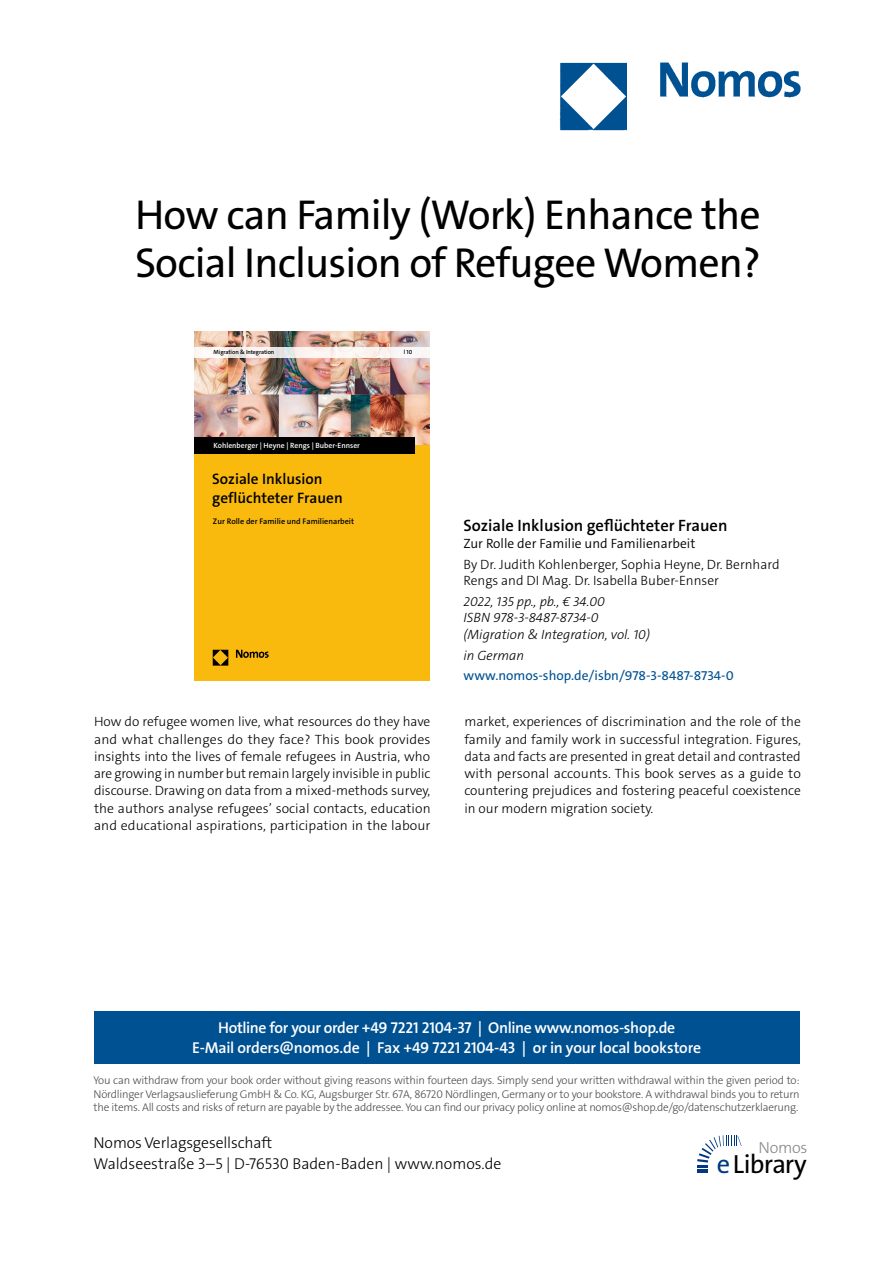
<style>
.page{position:relative;width:893px;height:1263px;background:#fff}
.page>*{position:absolute;margin:0;border:0;box-sizing:border-box;transform-origin:0 0}
.t1{font:42px/48px "The Sans Os F";letter-spacing:-.02em;color:#000}
.t2{font:26.4px "The Sans Os F";letter-spacing:-.03em;color:#000}
.t3{font:600 16.5px "The Sans C5";color:#000}
.t4{font:300 16.2px "The Sans Os F";letter-spacing:-.02em;color:#87888a}
.t5{font:600 15.75px/21px "The Sans Os F";letter-spacing:-.02em;color:#fff;text-align:center}
.t6{font:300 15.75px/21px "The Sans Os F";color:#000}
.t7{font:600 15.15px/18.5px "The Sans C5";color:#000}
.t8{font:300 13.5px/17.2px "The Sans C5";color:#000;text-align:justify}
.t9{font:italic 300 13.5px/16.5px "The Sans C5";color:#000}
.t10{font:13.5px "The Sans C5";color:#005192}
.t11{font:300 13.5px "The Sans C5";color:#000}
.t12{font:300 11.25px/13.5px "The Sans Os F";letter-spacing:-.02em;color:#4b4b4d;text-align:justify}
.t13{font:600 8.1px "The Sans C5";color:#000}
.t14{font:600 7.65px "The Sans C5";color:#fff}
.t15{font:600 6px "The Sans C5";letter-spacing:-.015em;color:#000}
.s1{color:#003882}
</style>
<div class="page">
<div style="left:94px;top:1011px;width:705px;height:52px;background:#005192"></div>
<svg style="left:697px;top:1135px;width:45px;height:38px"></svg>
<img style="left:559px;top:62px;width:242px;height:69px">
<img style="left:194px;top:331px;width:236px;height:114px">
<div style="left:194px;top:445px;width:236px;height:235px;background:#faba0d"></div>
<svg style="left:194px;top:347px;width:236px;height:11px;fill:#fbf4f2"></svg>
<img style="left:212px;top:649px;width:56px;height:17px">
<div style="left:194px;top:437px;width:220px;height:17px;background:#000"></div>
<h1 class="t1" style="left:135px;top:195px;width:627px">How can Family (Work) Enhance the<br>Social Inclusion of Refugee Women?</h1>
<p class="t15" style="left:214px;top:348px;width:62px">Migration &amp; Integration</p>
<p class="t15" style="left:404px;top:348px;width:10px">l 10</p>
<p class="t14" style="left:213px;top:441px;width:148px">Kohlenberger | Heyne | Rengs | Buber-Ennser</p>
<p class="t7" style="left:212px;top:470px;width:132px">Soziale Inklusion geflüchteter Frauen</p>
<p class="t13" style="left:213px;top:516px;width:143px">Zur Rolle der Familie und Familienarbeit</p>
<p class="t3" style="left:463px;top:515px;width:265px">Soziale Inklusion geflüchteter Frauen</p>
<p class="t11" style="left:463px;top:535px;width:233px">Zur Rolle der Familie und Familienarbeit</p>
<p class="t8" style="left:463px;top:556px;width:318px;line-height:16.5px">By Dr. Judith Kohlenberger, Sophia Heyne, Dr. Bernhard<br>Rengs and DI Mag. Dr. Isabella Buber-Ennser</p>
<p class="t9" style="left:463px;top:593px;width:188px">2022, 135 pp., pb., € 34.00<br>ISBN 978-3-8487-8734-0 (Migration &amp; Integration, vol. 10)</p>
<p class="t9" style="left:463px;top:647px;width:62px">in German</p>
<p class="t10" style="left:463px;top:667px;width:272px">www.nomos-shop.de/isbn/978-3-8487-8734-0</p>
<p class="t8" style="left:94px;top:713px;width:338px">How do refugee women live, what resources do they have and what challenges do they face? This book provides insights into the lives of female refugees in Austria, who are growing in number but remain largely invisible in public discourse. Drawing on data from a mixed-methods survey, the authors analyse refugees’ social contacts, education and educational aspirations, participation in the labour</p>
<p class="t8" style="left:464px;top:713px;width:338px">market, experiences of discrimination and the role of the family and family work in successful integration. Figures, data and facts are presented in great detail and contrasted with personal accounts. This book serves as a guide to countering prejudices and fostering peaceful coexistence in our modern migration society.</p>
<p class="t5" style="left:192px;top:1017px;width:510px">Hotline for your order +49 7221 2104-37 | Online www.nomos-shop.de<br>E-Mail orders@nomos.de | Fax +49 7221 2104-43 | or in your local bookstore</p>
<p class="t12" style="left:94px;top:1074px;width:708px">You can withdraw from your book order without giving reasons within fourteen days. Simply send your written withdrawal within the given period to:<br>Nördlinger Verlagsauslieferung GmbH &amp; Co. KG, Augsburger Str. 67A, 86720 Nördlingen, Germany or to your bookstore. A withdrawal binds you to return the items. All costs and risks of return are payable by the addressee. You can find our privacy policy online at nomos@shop.de/go/datenschutzerklaerung.</p>
<p class="t6" style="left:94px;top:1133px;width:409px">Nomos Verlagsgesellschaft<br>Waldseestraße 3–5 | D-76530 Baden-Baden | www.nomos.de</p>
<p class="t4" style="left:758px;top:1137px;width:51px">Nomos</p>
<h2 class="t2" style="left:717px;top:1153px;width:91px"><span class="s1">e</span>Library</h2>
</div>
